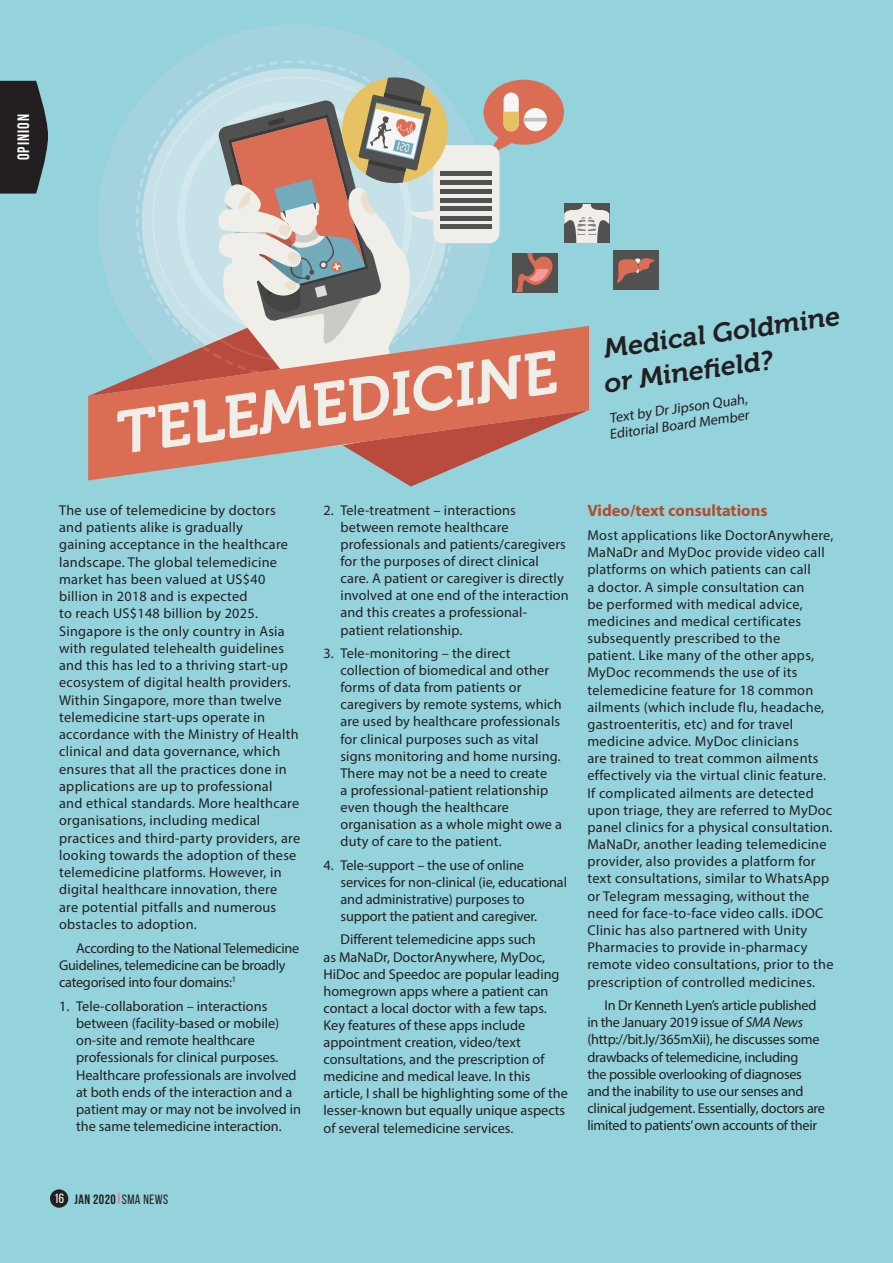
<style>
.page{position:relative;width:893px;height:1263px;background:#94d2dc}
.page>*{position:absolute;margin:0;border:0;box-sizing:border-box;transform-origin:0 0}
.t1{font:60.45px "Museo 700";color:#f0eee8}
.t2{font:26.7px/34.2px "Museo 700";color:#231f20}
.t3{font:700 16.5px "Myriad Pro";color:#b04f32}
.t4{font:700 16.5px "Bebas Neue";letter-spacing:.065em;color:#fff}
.t5{font:14.25px/17.1px "Myriad Pro";letter-spacing:.01em;color:#231f20}
.t6{font:14.25px/17.1px "Myriad Pro";letter-spacing:-.02em;color:#231f20}
.t7{font:14.25px/17.1px "Myriad Pro";letter-spacing:-.01em;color:#231f20}
.t8{font:700 13.5px "Bebas Neue";letter-spacing:.04em;color:#231f20}
.s1{font-style:italic}
.s2{font-weight:400;color:#fff}
.s3{font-weight:400}
</style>
<div class="page">
<div style="left:98px;top:24px;width:394px;height:394px;background:#a4d2de;border-radius:50%"></div>
<div style="left:613px;top:251px;width:45px;height:39px;background:#515152"></div>
<svg style="left:617px;top:258px;width:38px;height:25px"></svg>
<svg style="left:88px;top:77px;width:521px;height:410px"></svg>
<svg style="left:88px;top:326px;width:501px;height:154px;fill:#dc6d55"></svg>
<div style="left:50px;top:1189px;width:18px;height:19px;background:#231f20;border-radius:50%"></div>
<svg style="left:0;top:81px;width:48px;height:113px;background:#2e3133"></svg>
<p class="t4" style="left:14px;top:160px;width:48px;rotate:-90deg">OPINION</p>
<h1 class="t1" style="left:109px;top:401px;width:447px;rotate:-8deg">TELEMEDICINE</h1>
<h2 class="t2" style="left:596px;top:333px;width:244px;rotate:-8deg">Medical Goldmine or Minefi eld?</h2>
<p class="t5" style="left:606px;top:410px;width:143px;rotate:-8deg">Text by Dr Jipson Quah,<br>Editorial Board Member</p>
<p class="t5" style="left:59px;top:501px;width:243px">The use of telemedicine by doctors and patients alike is gradually<br>gaining acceptance in the healthcare landscape. The global telemedicine market has been valued at US$40 billion in 2018 and is expected<br>to reach US$148 billion by 2025.<br>Singapore is the only country in Asia with regulated telehealth guidelines and this has led to a thriving start-up ecosystem of digital health providers.<br>Within Singapore, more than twelve telemedicine start-ups operate in accordance with the Ministry of Health clinical and data governance, which ensures that all the practices done in applications are up to professional<br>and ethical standards. More healthcare organisations, including medical practices and third-party providers, are looking towards the adoption of these telemedicine platforms. However, in digital healthcare innovation, there<br>are potential pitfalls and numerous obstacles to adoption.</p>
<p class="t6" style="left:59px;top:939px;width:241px;text-indent:17px">According to the National Telemedicine<br>Guidelines, telemedicine can be broadly categorised into four domains:<sup>1</sup></p>
<p class="t5" style="left:76px;top:997px;width:226px;text-indent:-17px">1. Tele-collaboration – interactions between (facility-based or mobile) on-site and remote healthcare professionals for clinical purposes.<br>Healthcare professionals are involved at both ends of the interaction and a patient may or may not be involved in the same telemedicine interaction.</p>
<p class="t5" style="left:341px;top:501px;width:230px;text-indent:-17px">2. Tele-treatment – interactions between remote healthcare professionals and patients/caregivers for the purposes of direct clinical care. A patient or caregiver is directly involved at one end of the interaction and this creates a professional&shy;patient relationship.</p>
<p class="t5" style="left:341px;top:644px;width:223px;text-indent:-17px">3. Tele-monitoring – the direct collection of biomedical and other forms of data from patients or caregivers by remote systems, which are used by healthcare professionals for clinical purposes such as vital signs monitoring and home nursing.<br>There may not be a need to create<br>a professional-patient relationship even though the healthcare organisation as a whole might owe a duty of care to the patient.</p>
<p class="t7" style="left:341px;top:856px;width:228px;text-indent:-17px">4. Tele-support – the use of online services for non-clinical (ie, educational and administrative) purposes to support the patient and caregiver.</p>
<p class="t5" style="left:323px;top:931px;width:246px;text-indent:17px">Different telemedicine apps such<br>as MaNaDr, DoctorAnywhere, MyDoc, HiDoc and Speedoc are popular leading homegrown apps where a patient can contact a local doctor with a few taps.<br>Key features of these apps include appointment creation, video/text consultations, and the prescription of medicine and medical leave. In this article, I shall be highlighting some of the lesser-known but equally unique aspects of several telemedicine services.</p>
<p class="t3" style="left:587px;top:500px;width:182px">Video/text consultations</p>
<p class="t5" style="left:587px;top:526px;width:247px">Most applications like DoctorAnywhere, MaNaDr and MyDoc provide video call platforms on which patients can call<br>a doctor. A simple consultation can<br>be performed with medical advice, medicines and medical certificates subsequently prescribed to the<br>patient. Like many of the other apps, MyDoc recommends the use of its telemedicine feature for 18 common ailments (which include flu, headache, gastroenteritis, etc) and for travel medicine advice. MyDoc clinicians<br>are trained to treat common ailments effectively via the virtual clinic feature.<br>If complicated ailments are detected upon triage, they are referred to MyDoc panel clinics for a physical consultation.<br>MaNaDr, another leading telemedicine provider, also provides a platform for text consultations, similar to WhatsApp or Telegram messaging, without the need for face-to-face video calls. iDOC Clinic has also partnered with Unity Pharmacies to provide in-pharmacy remote video consultations, prior to the prescription of controlled medicines.</p>
<p class="t6" style="left:587px;top:996px;width:239px;text-indent:17px">In Dr Kenneth Lyen’s article published in the January 2019 issue of <span class="s1">SMA News </span>(http://bit.ly/365mXii), he discusses some drawbacks of telemedicine, including<br>the possible overlooking of diagnoses and the inability to use our senses and clinical judgement. Essentially, doctors are limited to patients’ own accounts of their</p>
<p class="t8" style="left:54px;top:1191px;width:116px"><span class="s2">16</span> JAN 2020 <span class="s3">SMA NEWS</span></p>
</div>
